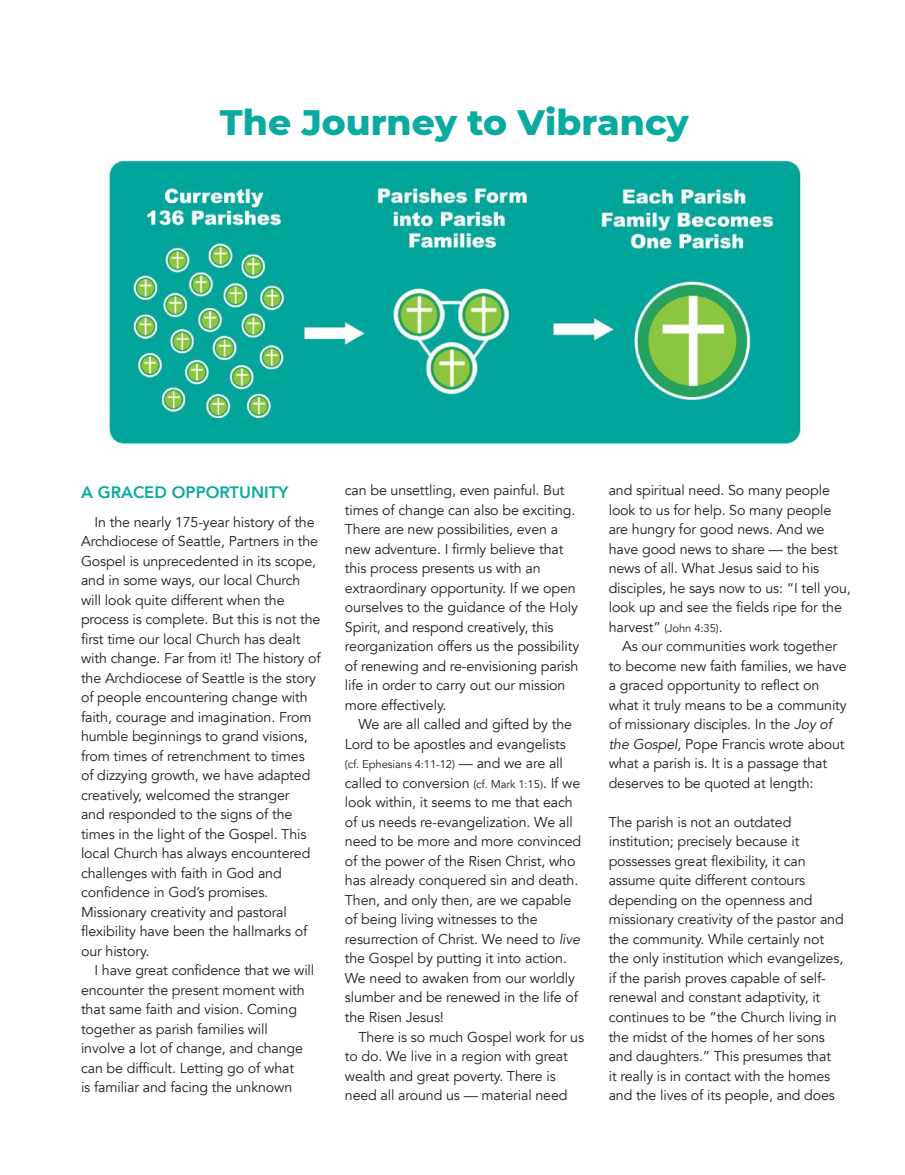
<style>
.page{position:relative;width:905px;height:1175px;background:#fff}
.page>*{position:absolute;margin:0;border:0;box-sizing:border-box;transform-origin:0 0}
.t1{font:800 36px "Montserrat";color:#09aba0}
.t2{font:800 16.5px "Avenir";color:#09aba0}
.t3{font:14.25px/19.5px "Avenir";letter-spacing:-.01em;color:#241f1f}
.t4{font:11.25px "Avenir";letter-spacing:-.01em;color:#241f1f}
.s1{font-size:14.25px}
.s2{font-size:11.25px}
.s3{font-family:"Libertinus Serif";font-size:11.25px}
.s4{font-style:italic}
</style>
<div class="page">
<img style="left:105px;top:160px;width:702px;height:288px">
<h1 class="t1" style="left:220px;top:96px;width:470px">The Journey to Vibrancy</h1>
<p class="t2" style="left:81px;top:479px;width:209px">A GRACED OPPORTUNITY</p>
<p class="t3" style="left:81px;top:512px;width:241px;text-indent:14px">In the nearly 175-year history of the Archdiocese of Seattle, Partners in the Gospel is unprecedented in its scope, and in some ways, our local Church will look quite different when the process is complete. But this is not the first time our local Church has dealt with change. Far from it! The history of the Archdiocese of Seattle is the story of people encountering change with faith, courage and imagination. From humble beginnings to grand visions, from times of retrenchment to times of dizzying growth, we have adapted creatively, welcomed the stranger<br>and responded to the signs of the times in the light of the Gospel. This local Church has always encountered challenges with faith in God and confidence in God’s promises.<br>Missionary creativity and pastoral flexibility have been the hallmarks of our history.</p>
<p class="t3" style="left:81px;top:961px;width:235px;text-indent:14px">I have great confidence that we will encounter the present moment with that same faith and vision. Coming together as parish families will involve a lot of change, and change can be difficult. Letting go of what<br>is familiar and facing the unknown</p>
<p class="t3" style="left:345px;top:481px;width:236px">can be unsettling, even painful. But times of change can also be exciting.<br>There are new possibilities, even a new adventure. I firmly believe that this process presents us with an extraordinary opportunity. If we open ourselves to the guidance of the Holy Spirit, and respond creatively, this reorganization offers us the possibility of renewing and re-envisioning parish life in order to carry out our mission more effectively.</p>
<p class="t3" style="left:345px;top:715px;width:229px;text-indent:14px">We are all called and gifted by the<br>Lord to be apostles and evangelists</p>
<p class="t4" style="left:345px;top:757px;width:220px">(cf. Ephesians 4:11-12) <span class="s1">— and we are all</span></p>
<p class="t3" style="left:345px;top:773px;width:238px">called to conversion <span class="s2">(cf. Mark 1:15</span><span class="s3">)</span>. If we look within, it seems to me that each of us needs re-evangelization. We all need to be more and more convinced of the power of the Risen Christ, who has already conquered sin and death.<br>Then, and only then, are we capable of being living witnesses to the resurrection of Christ. We need to <span class="s4">live </span>the Gospel by putting it into action.<br>We need to awaken from our worldly slumber and be renewed in the life of the Risen Jesus!</p>
<p class="t3" style="left:345px;top:1027px;width:241px;text-indent:14px">There is so much Gospel work for us to do. We live in a region with great wealth and great poverty. There is need all around us — material need</p>
<p class="t3" style="left:608px;top:481px;width:244px">and spiritual need. So many people look to us for help. So many people are hungry for good news. And we have good news to share — the best news of all. What Jesus said to his disciples, he says now to us: “I tell you, look up and see the fields ripe for the</p>
<p class="t4" style="left:608px;top:621px;width:115px"><span class="s1">harvest”</span> (John 4:35)<span class="s1">.</span></p>
<p class="t3" style="left:608px;top:637px;width:239px;text-indent:14px">As our communities work together to become new faith families, we have a graced opportunity to reflect on what it truly means to be a community of missionary disciples. In the <span class="s4">Joy of the Gospel</span>, Pope Francis wrote about what a parish is. It is a passage that deserves to be quoted at length:</p>
<p class="t3" style="left:608px;top:812px;width:236px">The parish is not an outdated institution; precisely because it possesses great flexibility, it can assume quite different contours depending on the openness and missionary creativity of the pastor and the community. While certainly not the only institution which evangelizes, if the parish proves capable of self&shy;renewal and constant adaptivity, it continues to be “the Church living in the midst of the homes of her sons and daughters.” This presumes that<br>it really is in contact with the homes and the lives of its people, and does</p>
</div>
